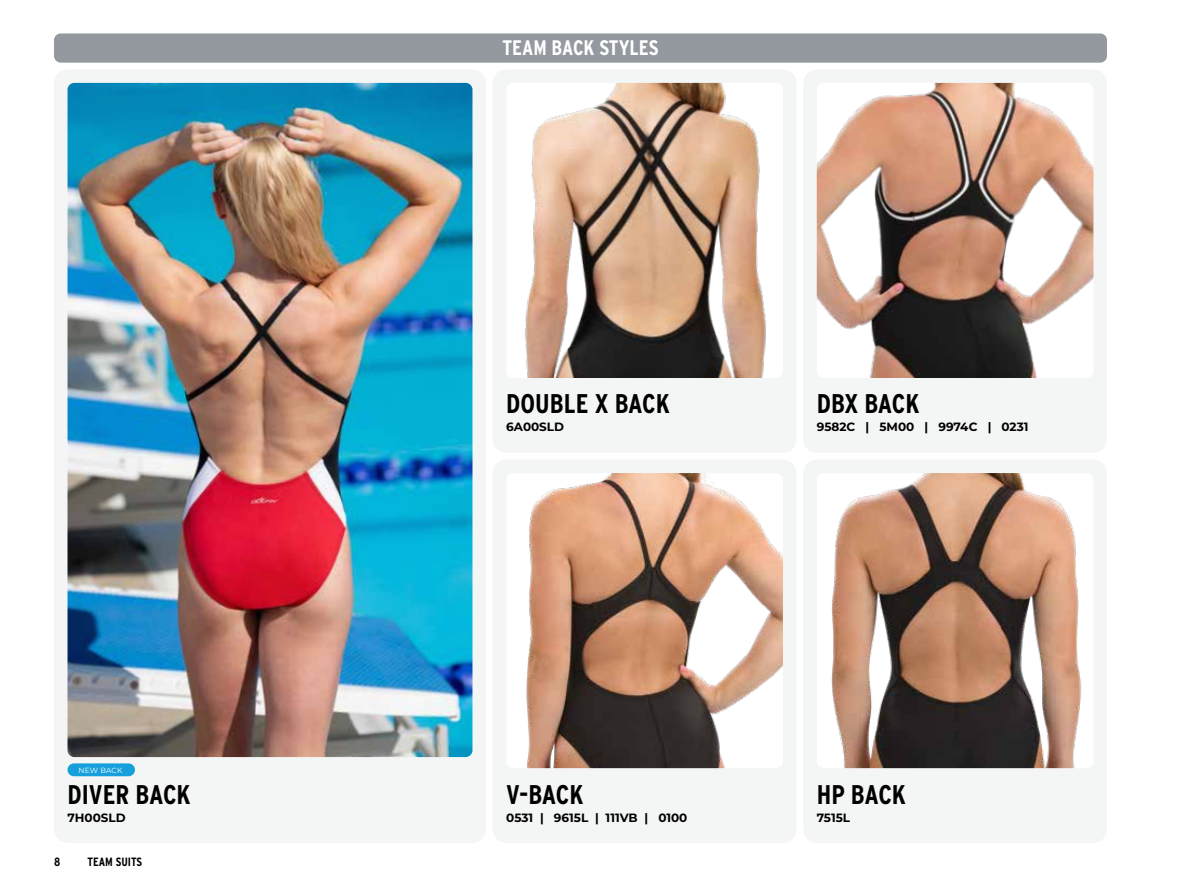
<style>
.page{position:relative;width:1188px;height:891px;background:#fff}
.page>*{position:absolute;margin:0;border:0;box-sizing:border-box;transform-origin:0 0}
.t1{font:700 27px "Interstate Condensed";color:#000}
.t2{font:700 21px "Interstate Condensed";color:#fff}
.t3{font:700 12px "Montserrat";color:#000}
.t4{font:700 12px "Interstate Condensed";color:#000}
.t5{font:7.5px "Montserrat";letter-spacing:.02em;color:#fff}
</style>
<div class="page">
<div style="left:54px;top:69px;width:432px;height:774px;background:#f4f5f5;border-radius:14px"></div>
<div style="left:803px;top:69px;width:304px;height:384px;background:#f4f5f5;border-radius:14px"></div>
<div style="left:493px;top:69px;width:304px;height:384px;background:#f4f5f5;border-radius:14px"></div>
<div style="left:803px;top:460px;width:304px;height:383px;background:#f4f5f5;border-radius:14px"></div>
<div style="left:493px;top:460px;width:304px;height:383px;background:#f4f5f5;border-radius:14px"></div>
<img style="left:68px;top:83px;width:404px;height:674px">
<img style="left:507px;top:83px;width:276px;height:295px">
<img style="left:817px;top:83px;width:277px;height:295px">
<img style="left:507px;top:473px;width:276px;height:295px">
<img style="left:817px;top:473px;width:276px;height:295px">
<div style="left:54px;top:33px;width:1053px;height:30px;background:#93999f;border-radius:7px"></div>
<div style="left:67px;top:763px;width:68px;height:13px;background:#16a0db;border-radius:6px"></div>
<p class="t5" style="left:78px;top:765px;width:46px">NEW BACK</p>
<h1 class="t1" style="left:68px;top:779px;width:125px">DIVER BACK</h1>
<p class="t3" style="left:68px;top:809px;width:60px">7H00SLD</p>
<p class="t4" style="left:54px;top:855px;width:8px">8</p>
<p class="t4" style="left:88px;top:855px;width:56px">TEAM SUITS</p>
<h2 class="t2" style="left:502px;top:36px;width:158px">TEAM BACK STYLES</h2>
<h1 class="t1" style="left:506px;top:389px;width:165px">DOUBLE X BACK</h1>
<p class="t3" style="left:506px;top:418px;width:59px">6A00SLD</p>
<h1 class="t1" style="left:817px;top:389px;width:104px">DBX BACK</h1>
<p class="t3" style="left:817px;top:418px;width:213px">9582C | 5M00 | 9974C | 0231</p>
<h1 class="t1" style="left:506px;top:779px;width:79px">V-BACK</h1>
<p class="t3" style="left:506px;top:809px;width:183px">0531 | 9615L | 111VB | 0100</p>
<h1 class="t1" style="left:817px;top:779px;width:91px">HP BACK</h1>
<p class="t3" style="left:817px;top:809px;width:35px">7515L</p>
</div>
